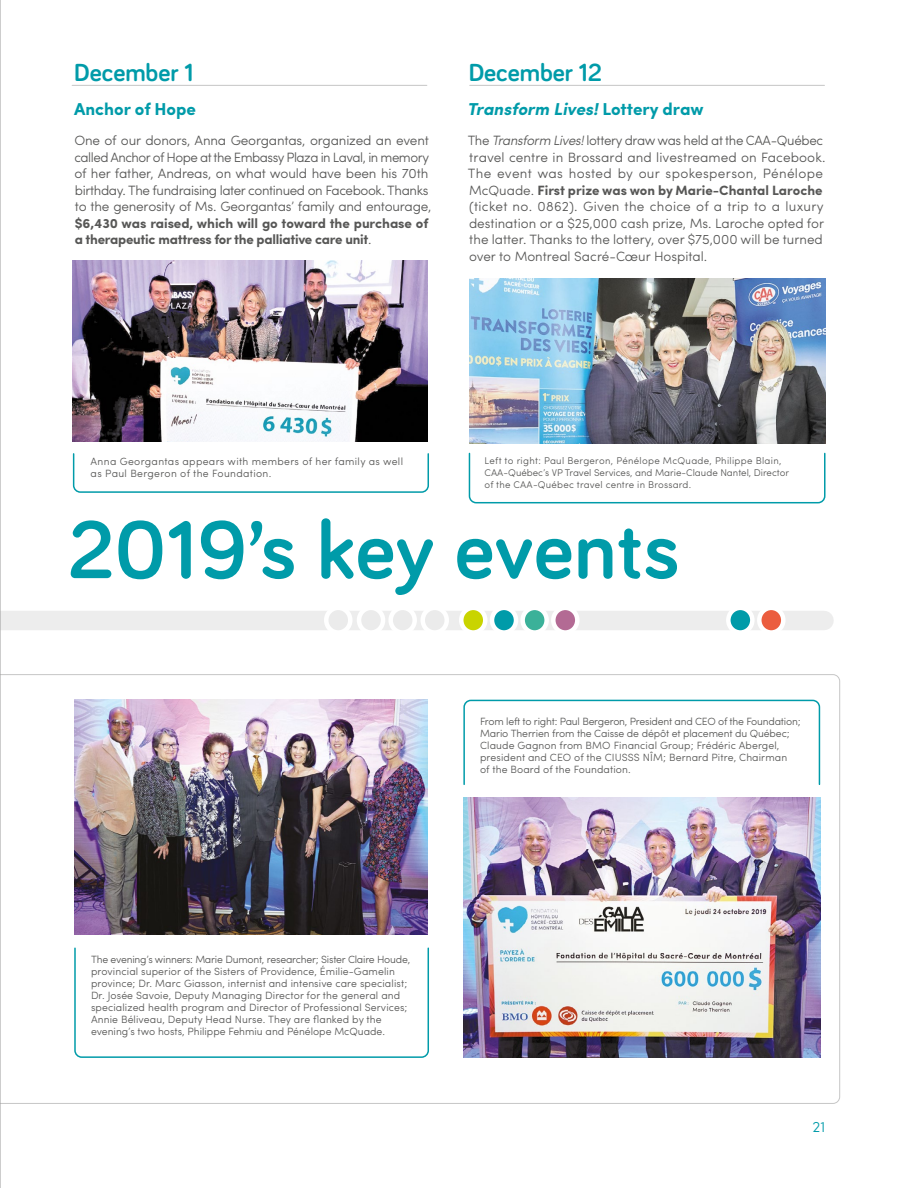
<style>
.page{position:relative;width:918px;height:1188px;background:#fff}
.page>*{position:absolute;margin:0;border:0;box-sizing:border-box;transform-origin:0 0}
.t1{font:700 84px "Bariol";letter-spacing:.01em;color:#009ba9}
.t2{font:700 25.5px "Bariol";color:#009ba9}
.t3{font:italic 700 17.25px "Sofia Pro";color:#009ba9}
.t4{font:700 17.25px "Sofia Pro";color:#009ba9}
.t5{font:300 15px "Sofia Pro";color:#009ba9}
.t6{font:300 13.5px/16.5px "Sofia Pro";letter-spacing:-.01em;color:#575756}
.t7{font:700 13.5px/16.5px "Sofia Pro";letter-spacing:-.02em;color:#575756}
.t8{font:300 10.5px/12px "Sofia Pro";letter-spacing:.01em;color:#575756}
.t9{font:300 10.5px/12px "Sofia Pro";letter-spacing:.03em;color:#575756}
.t10{font:300 9.75px/12px "Sofia Pro";letter-spacing:.02em;color:#575756}
.s1{font-weight:300}
.s2{font-style:normal}
.s3{font-style:italic}
.s4{font-weight:700}
</style>
<div class="page">
<div style="left:0;top:611px;width:824px;height:19px;background:#ededed"></div>
<svg style="left:461px;top:608px;width:24px;height:25px"></svg>
<div style="left:459px;top:606px;width:29px;height:29px;border:4px solid #fff;border-radius:50%"></div>
<svg style="left:492px;top:608px;width:24px;height:25px"></svg>
<div style="left:490px;top:606px;width:28px;height:29px;border:4px solid #fff;border-radius:50%"></div>
<svg style="left:523px;top:608px;width:24px;height:25px"></svg>
<div style="left:520px;top:606px;width:29px;height:29px;border:4px solid #fff;border-radius:50%"></div>
<svg style="left:553px;top:608px;width:24px;height:25px"></svg>
<div style="left:551px;top:606px;width:29px;height:29px;border:4px solid #fff;border-radius:50%"></div>
<svg style="left:728px;top:608px;width:24px;height:25px"></svg>
<div style="left:726px;top:606px;width:29px;height:29px;border:4px solid #fff;border-radius:50%"></div>
<svg style="left:759px;top:608px;width:24px;height:25px"></svg>
<div style="left:757px;top:606px;width:29px;height:29px;border:4px solid #fff;border-radius:50%"></div>
<div style="left:324px;top:606px;width:29px;height:29px;border:4px solid #fff;border-radius:50%"></div>
<div style="left:357px;top:606px;width:28px;height:29px;border:4px solid #fff;border-radius:50%"></div>
<div style="left:388px;top:606px;width:29px;height:29px;border:4px solid #fff;border-radius:50%"></div>
<div style="left:420px;top:606px;width:29px;height:29px;border:4px solid #fff;border-radius:50%"></div>
<svg style="left:1px;top:674px;width:839px;height:430px"></svg>
<img style="left:463px;top:797px;width:357px;height:261px">
<svg style="left:463px;top:699px;width:358px;height:87px"></svg>
<img style="left:470px;top:279px;width:356px;height:164px">
<svg style="left:72px;top:453px;width:357px;height:40px"></svg>
<svg style="left:468px;top:452px;width:358px;height:52px"></svg>
<hr style="left:72px;top:85px;width:355px;height:1px;background:#c6c6c6">
<hr style="left:470px;top:85px;width:355px;height:1px;background:#c6c6c6">
<img style="left:73px;top:261px;width:355px;height:180px">
<svg style="left:73px;top:947px;width:357px;height:112px"></svg>
<img style="left:74px;top:700px;width:354px;height:234px">
<hr style="left:0;top:0;width:1px;height:1188px;background:#9d9d9c">
<h2 class="t2" style="left:74px;top:55px;width:121px">December 1</h2>
<h2 class="t2" style="left:469px;top:55px;width:135px">December 12</h2>
<h3 class="t4" style="left:74px;top:96px;width:124px">Anchor of Hope</h3>
<p class="t6" style="left:74px;top:131px;width:359px">One of our donors, Anna Georgantas, organized an event called Anchor of Hope at the Embassy Plaza in Laval, in memory of her father, Andreas, on what would have been his 70th birthday. The fundraising later continued on Facebook. Thanks to the generosity of Ms. Georgantas’ family and entourage,</p>
<p class="t7" style="left:75px;top:214px;width:355px">$6,430 was raised, which will go toward the purchase of a therapeutic mattress for the palliative care unit<span class="s1">.</span></p>
<h3 class="t3" style="left:467px;top:96px;width:238px">Transform Lives! <span class="s2">Lottery draw</span></h3>
<p class="t6" style="left:468px;top:131px;width:359px">The <span class="s3">Transform Lives!</span> lottery draw was held at the CAA-Québec travel centre in Brossard and livestreamed on Facebook.<br>The event was hosted by our spokesperson, Pénélope McQuade. <span class="s4">First prize was won by Marie-Chantal Laroche </span>(ticket no. 0862). Given the choice of a trip to a luxury destination or a $25,000 cash prize, Ms. Laroche opted for the latter. Thanks to the lottery, over $75,000 will be turned over to Montreal Sacré-Cœur Hospital.</p>
<p class="t9" style="left:91px;top:455px;width:314px">Anna Georgantas appears with members of her family as well as Paul Bergeron of the Foundation.</p>
<p class="t10" style="left:485px;top:454px;width:306px">Left to right: Paul Bergeron, Pénélope McQuade, Philippe Blain,<br>CAA-Québec’s VP Travel Services, and Marie-Claude Nantel, Director of the CAA-Québec travel centre in Brossard.</p>
<h1 class="t1" style="left:67px;top:492px;width:613px">2019’s key events</h1>
<p class="t8" style="left:480px;top:715px;width:322px">From left to right: Paul Bergeron, President and CEO of the Foundation; Mario Therrien from the Caisse de dépôt et placement du Québec; Claude Gagnon from BMO Financial Group; Frédéric Abergel, president and CEO of the CIUSSS NÎM; Bernard Pitre, Chairman<br>of the Board of the Foundation.</p>
<p class="t8" style="left:91px;top:953px;width:321px">The evening’s winners: Marie Dumont, researcher; Sister Claire Houde, provincial superior of the Sisters of Providence, Émilie-Gamelin province; Dr. Marc Giasson, internist and intensive care specialist; Dr. Josée Savoie, Deputy Managing Director for the general and specialized health program and Director of Professional Services; Annie Béliveau, Deputy Head Nurse. They are flanked by the evening’s two hosts, Philippe Fehmiu and Pénélope McQuade.</p>
<h3 class="t5" style="left:813px;top:1116px;width:14px">21</h3>
</div>
